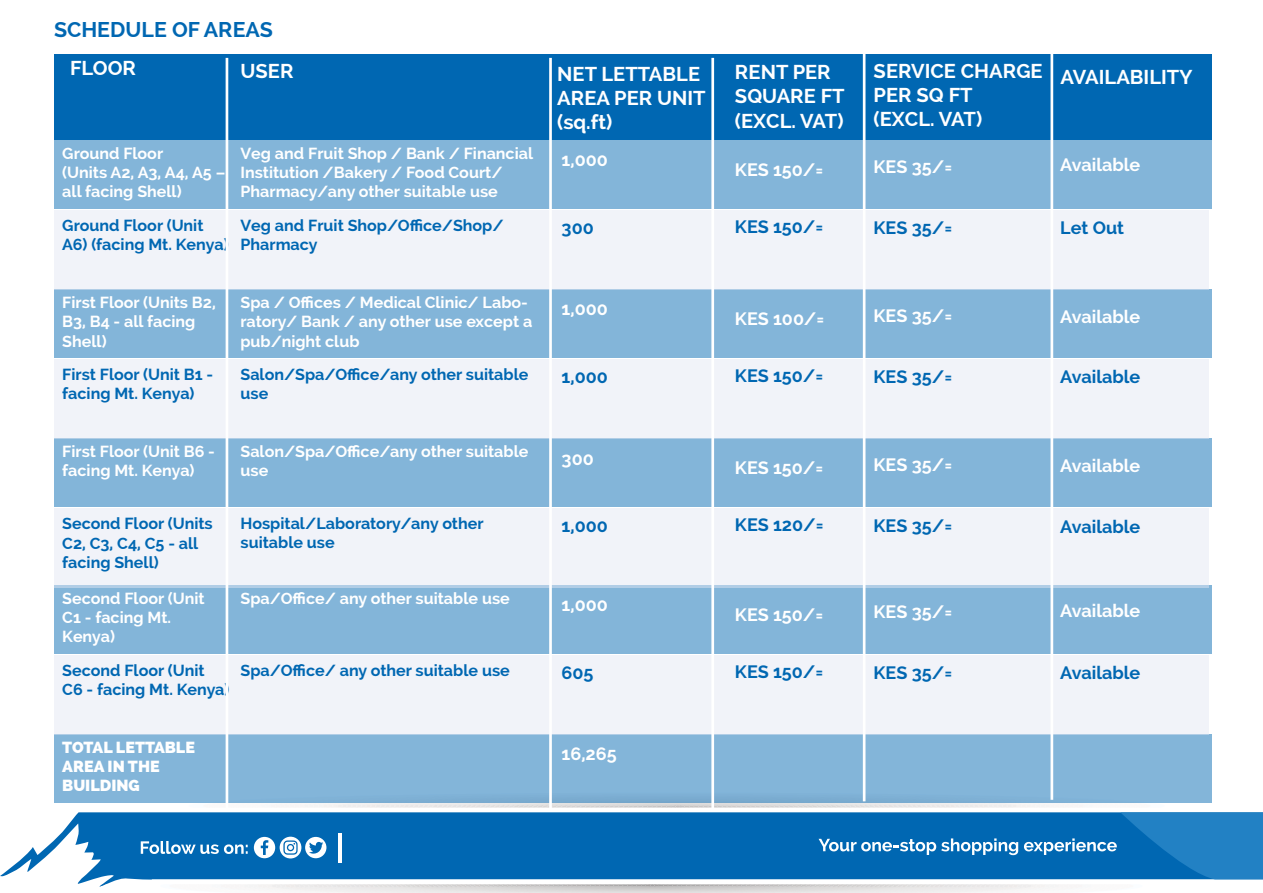
<style>
.page{position:relative;width:1263px;height:893px;background:#fff}
.page>*{position:absolute;margin:0;border:0;box-sizing:border-box;transform-origin:0 0}
.t1{font:700 21.3px "Raleway";color:#0067b2}
.t2{font:700 20.1px/24.2px "Raleway";color:#fff}
.t3{font:700 18px "Raleway";color:#fff}
.t4{font:700 18px "Raleway";color:#0067b2}
.t5{font:700 16.05px/19.4px "Raleway";color:#fff}
.t6{font:700 16.05px/19.4px "Raleway";color:#0067b2}
.t7{font:800 16.05px/19.4px "Raleway";color:#fff}
</style>
<div class="page">
<svg style="left:0;top:812px;width:91px;height:72px"></svg>
<svg style="left:91px;top:790px;width:1172px;height:103px"></svg>
<div style="left:54px;top:54px;width:1157px;height:86px;background:#0067b2"></div>
<div style="left:54px;top:140px;width:1157px;height:68px;background:#83b5d9"></div>
<div style="left:54px;top:289px;width:1157px;height:69px;background:#83b5d9"></div>
<div style="left:54px;top:438px;width:1157px;height:69px;background:#83b5d9"></div>
<div style="left:54px;top:585px;width:1157px;height:68px;background:#83b5d9"></div>
<div style="left:54px;top:734px;width:1157px;height:69px;background:#83b5d9"></div>
<div style="left:54px;top:210px;width:1155px;height:79px;background:#f1f3f9"></div>
<div style="left:54px;top:359px;width:1155px;height:79px;background:#f1f3f9"></div>
<div style="left:54px;top:508px;width:1155px;height:80px;background:#f1f3f9"></div>
<div style="left:54px;top:655px;width:1155px;height:79px;background:#f1f3f9"></div>
<hr style="left:226px;top:58px;width:2px;height:752px;background:#fff">
<hr style="left:549px;top:58px;width:3px;height:752px;background:#fff">
<hr style="left:711px;top:58px;width:3px;height:752px;background:#fff">
<hr style="left:863px;top:50px;width:2px;height:751px;background:#fff">
<hr style="left:1050px;top:48px;width:3px;height:752px;background:#fff">
<h1 class="t1" style="left:54px;top:17px;width:220px">SCHEDULE OF AREAS</h1>
<p class="t2" style="left:70px;top:56px;width:68px">FLOOR</p>
<p class="t2" style="left:240px;top:59px;width:55px">USER</p>
<p class="t2" style="left:557px;top:62px;width:150px">NET LETTABLE<br>AREA PER UNIT (sq.ft)</p>
<p class="t2" style="left:735px;top:60px;width:111px">RENT PER<br>SQUARE FT (EXCL. VAT)</p>
<p class="t2" style="left:874px;top:59px;width:171px">SERVICE CHARGE<br>PER SQ FT<br>(EXCL. VAT)</p>
<p class="t2" style="left:1060px;top:65px;width:133px">AVAILABILITY</p>
<p class="t5" style="left:62px;top:143px;width:165px">Ground Floor<br>(Units A2, A3, A4, A5 – all facing Shell)</p>
<p class="t6" style="left:62px;top:216px;width:168px">Ground Floor (Unit<br>A6) (facing Mt. Kenya)</p>
<p class="t5" style="left:240px;top:144px;width:294px">Veg and Fruit Shop / Bank / Financial<br>Institution /Bakery / Food Court/<br>Pharmacy/any other suitable use</p>
<p class="t6" style="left:240px;top:216px;width:265px">Veg and Fruit Shop/Office/Shop/<br>Pharmacy</p>
<p class="t5" style="left:62px;top:293px;width:155px">First Floor (Units B2,<br>B3, B4 - all facing<br>Shell)</p>
<p class="t6" style="left:62px;top:365px;width:152px">First Floor (Unit B1 - facing Mt. Kenya)</p>
<p class="t5" style="left:240px;top:293px;width:293px">Spa / Offices / Medical Clinic/ Labo&shy;ratory/ Bank / any other use except a pub/night club</p>
<p class="t6" style="left:240px;top:365px;width:289px">Salon/Spa/Office/any other suitable use</p>
<p class="t5" style="left:62px;top:442px;width:154px">First Floor (Unit B6 - facing Mt. Kenya)</p>
<p class="t5" style="left:240px;top:442px;width:289px">Salon/Spa/Office/any other suitable use</p>
<p class="t6" style="left:62px;top:514px;width:152px">Second Floor (Units<br>C2, C3, C4, C5 - all facing Shell)</p>
<p class="t5" style="left:62px;top:588px;width:144px">Second Floor (Unit<br>C1 - facing Mt.<br>Kenya)</p>
<p class="t6" style="left:62px;top:661px;width:169px">Second Floor (Unit<br>C6 - facing Mt. Kenya)</p>
<p class="t6" style="left:240px;top:514px;width:245px">Hospital/Laboratory/any other suitable use</p>
<p class="t5" style="left:240px;top:588px;width:271px">Spa/Office/ any other suitable use</p>
<p class="t6" style="left:240px;top:660px;width:271px">Spa/Office/ any other suitable use</p>
<p class="t7" style="left:62px;top:738px;width:134px">TOTAL LETTABLE<br>AREA IN THE<br>BUILDING</p>
<p class="t3" style="left:562px;top:150px;width:48px">1,000</p>
<p class="t4" style="left:562px;top:217px;width:34px">300</p>
<p class="t3" style="left:562px;top:299px;width:48px">1,000</p>
<p class="t4" style="left:562px;top:366px;width:48px">1,000</p>
<p class="t3" style="left:562px;top:448px;width:34px">300</p>
<p class="t4" style="left:562px;top:515px;width:48px">1,000</p>
<p class="t3" style="left:562px;top:594px;width:48px">1,000</p>
<p class="t4" style="left:562px;top:662px;width:33px">605</p>
<p class="t3" style="left:562px;top:744px;width:57px">16,265</p>
<p class="t3" style="left:735px;top:159px;width:90px">KES 150/=</p>
<p class="t3" style="left:874px;top:156px;width:80px">KES 35/=</p>
<p class="t3" style="left:1060px;top:154px;width:82px">Available</p>
<p class="t4" style="left:735px;top:216px;width:90px">KES 150/=</p>
<p class="t4" style="left:874px;top:217px;width:80px">KES 35/=</p>
<p class="t4" style="left:1060px;top:217px;width:65px">Let Out</p>
<p class="t3" style="left:735px;top:308px;width:91px">KES 100/=</p>
<p class="t3" style="left:874px;top:305px;width:80px">KES 35/=</p>
<p class="t3" style="left:1060px;top:306px;width:82px">Available</p>
<p class="t4" style="left:735px;top:365px;width:90px">KES 150/=</p>
<p class="t4" style="left:874px;top:366px;width:80px">KES 35/=</p>
<p class="t4" style="left:1060px;top:366px;width:82px">Available</p>
<p class="t3" style="left:735px;top:457px;width:90px">KES 150/=</p>
<p class="t3" style="left:874px;top:455px;width:80px">KES 35/=</p>
<p class="t3" style="left:1060px;top:455px;width:82px">Available</p>
<p class="t4" style="left:735px;top:514px;width:90px">KES 120/=</p>
<p class="t4" style="left:874px;top:515px;width:80px">KES 35/=</p>
<p class="t4" style="left:1060px;top:516px;width:82px">Available</p>
<p class="t3" style="left:735px;top:604px;width:90px">KES 150/=</p>
<p class="t3" style="left:874px;top:601px;width:80px">KES 35/=</p>
<p class="t3" style="left:1060px;top:601px;width:82px">Available</p>
<p class="t4" style="left:735px;top:661px;width:90px">KES 150/=</p>
<p class="t4" style="left:874px;top:662px;width:80px">KES 35/=</p>
<p class="t4" style="left:1060px;top:662px;width:82px">Available</p>
</div>
